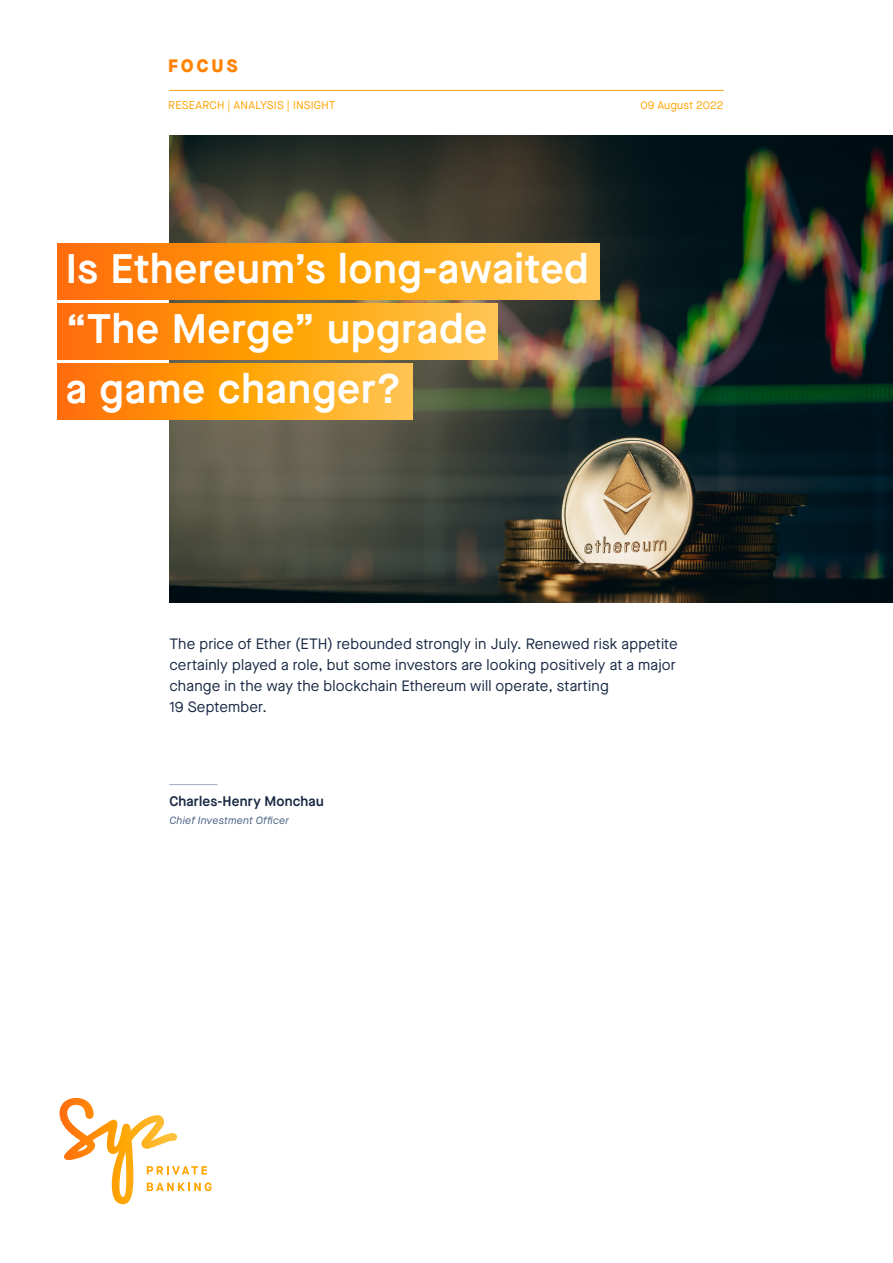
<style>
.page{position:relative;width:893px;height:1263px;background:#fff}
.page>*{position:absolute;margin:0;border:0;box-sizing:border-box;transform-origin:0 0}
.t1{font:600 41.25px "Maison Neue";letter-spacing:.02em;color:#fff}
.t2{font:800 18px "Maison Neue";letter-spacing:.175em;color:#ff8300}
.t3{font:15px/21px "Maison Neue";letter-spacing:.01em;color:#192944}
.t4{font:600 13.8px "Maison Neue";letter-spacing:.015em;color:#192944}
.t5{font:11.25px "Maison Neue";letter-spacing:.02em;color:#ffa300}
.t6{font:italic 10.5px "Maison Neue";letter-spacing:.025em;color:#466080}
</style>
<div class="page">
<hr style="left:169px;top:90px;width:555px;height:1px;background:#ffa300">
<svg style="left:60px;top:1098px;width:152px;height:106px"></svg>
<hr style="left:169px;top:784px;width:48px;height:1px;background:#a2acbe">
<img style="left:169px;top:135px;width:724px;height:468px">
<svg style="left:57px;top:243px;width:542px;height:56px;background:#ff9d18"></svg>
<svg style="left:57px;top:303px;width:441px;height:56px;background:#ff9d18"></svg>
<svg style="left:57px;top:363px;width:355px;height:56px;background:#ff9d18"></svg>
<p class="t2" style="left:168px;top:53px;width:71px">FOCUS</p>
<p class="t5" style="left:168px;top:98px;width:169px">RESEARCH | ANALYSIS | INSIGHT</p>
<p class="t5" style="left:640px;top:98px;width:85px">09 August 2022</p>
<p class="t1" style="left:66px;top:240px;width:524px">Is Ethereum’s long-awaited</p>
<p class="t1" style="left:66px;top:300px;width:423px">“The Merge” upgrade</p>
<p class="t1" style="left:66px;top:360px;width:337px">a game changer?</p>
<p class="t3" style="left:169px;top:633px;width:510px">The price of Ether (ETH) rebounded strongly in July. Renewed risk appetite certainly played a role, but some investors are looking positively at a major change in the way the blockchain Ethereum will operate, starting<br>19 September.</p>
<p class="t4" style="left:169px;top:792px;width:156px">Charles-Henry Monchau</p>
<p class="t6" style="left:169px;top:813px;width:121px">Chief Investment Officer</p>
</div>
